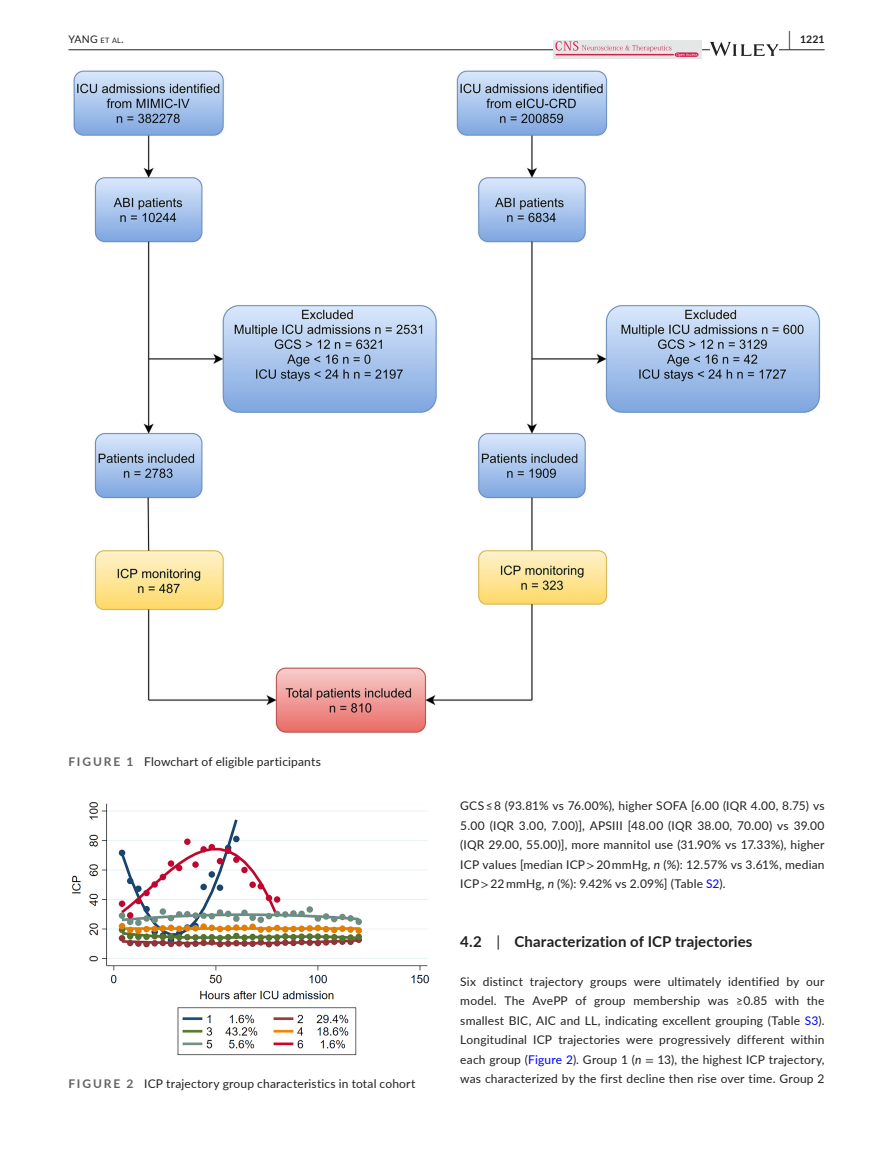
<style>
.page{position:relative;width:893px;height:1174px;background:#fff}
.page>*{position:absolute;margin:0;border:0;box-sizing:border-box;transform-origin:0 0}
.t1{font:700 15px "Lato";letter-spacing:.01em;color:#231f20}
.t2{font:12px/19.5px "Lato";letter-spacing:.015em;color:#231f20;text-align:justify}
.t3{font:10.5px "Lato";color:#231f20}
.t4{font:700 10.5px "Lato";color:#231f20}
.s1{font-size:7.35px}
.s2{font-size:19.5px}
.s3{font-weight:700;color:#636366}
.s4{font-family:"STIX"}
.s5{font-style:italic}
.s6{color:#00f}
.s7{font-weight:400}
</style>
<div class="page">
<hr style="left:68px;top:49px;width:756px;height:1px;background:#231f20">
<div style="left:553px;top:40px;width:148px;height:18px;background:#e5e6e6"></div>
<svg style="left:555px;top:41px;width:142px;height:16px"></svg>
<svg style="left:710px;top:42px;width:69px;height:14px"></svg>
<img style="left:73px;top:70px;width:748px;height:663px">
<img style="left:72px;top:802px;width:357px;height:253px">
<p class="t3" style="left:68px;top:31px;width:57px">YANG <span class="s1">et al</span>.</p>
<p class="t4" style="left:789px;top:31px;width:37px"><span class="s2">|</span> 1221</p>
<p class="t2" style="left:68px;top:751px;width:254px"><span class="s3">FIGURE 1</span> Flowchart of eligible participants</p>
<p class="t2" style="left:68px;top:1073px;width:348px"><span class="s3">FIGURE 2</span> ICP trajectory group characteristics in total cohort</p>
<p class="t2" style="left:460px;top:795px;width:366px">GCS ≤ 8 (93.81% vs 76.00%), higher SOFA [6.00 (IQR 4.00, 8.75) vs 5.00 (IQR 3.00, 7.00)], APSIII [48.00 (IQR 38.00, 70.00) vs 39.00 (IQR 29.00, 55.00)], more mannitol use (31.90% vs 17.33%), higher ICP values [median ICP <span class="s4">&gt;</span> 20 mmHg, <span class="s5">n</span> (%): 12.57% vs 3.61%, median ICP <span class="s4">&gt;</span> 22 mmHg, <span class="s5">n</span> (%): 9.42% vs 2.09%] (Table <span class="s6">S2</span>).</p>
<p class="t1" style="left:460px;top:930px;width:294px">4.2 <span class="s7">|</span> Characterization of ICP trajectories</p>
<p class="t2" style="left:460px;top:971px;width:366px">Six distinct trajectory groups were ultimately identified by our model. The AvePP of group membership was ≥0.85 with the smallest BIC, AIC and LL, indicating excellent grouping (Table <span class="s6">S3</span>).<br>Longitudinal ICP trajectories were progressively different within each group (<span class="s6">Figure 2</span>). Group 1 (<span class="s5">n</span> <span class="s4">=</span> 13), the highest ICP trajectory, was characterized by the first decline then rise over time. Group 2</p>
</div>
